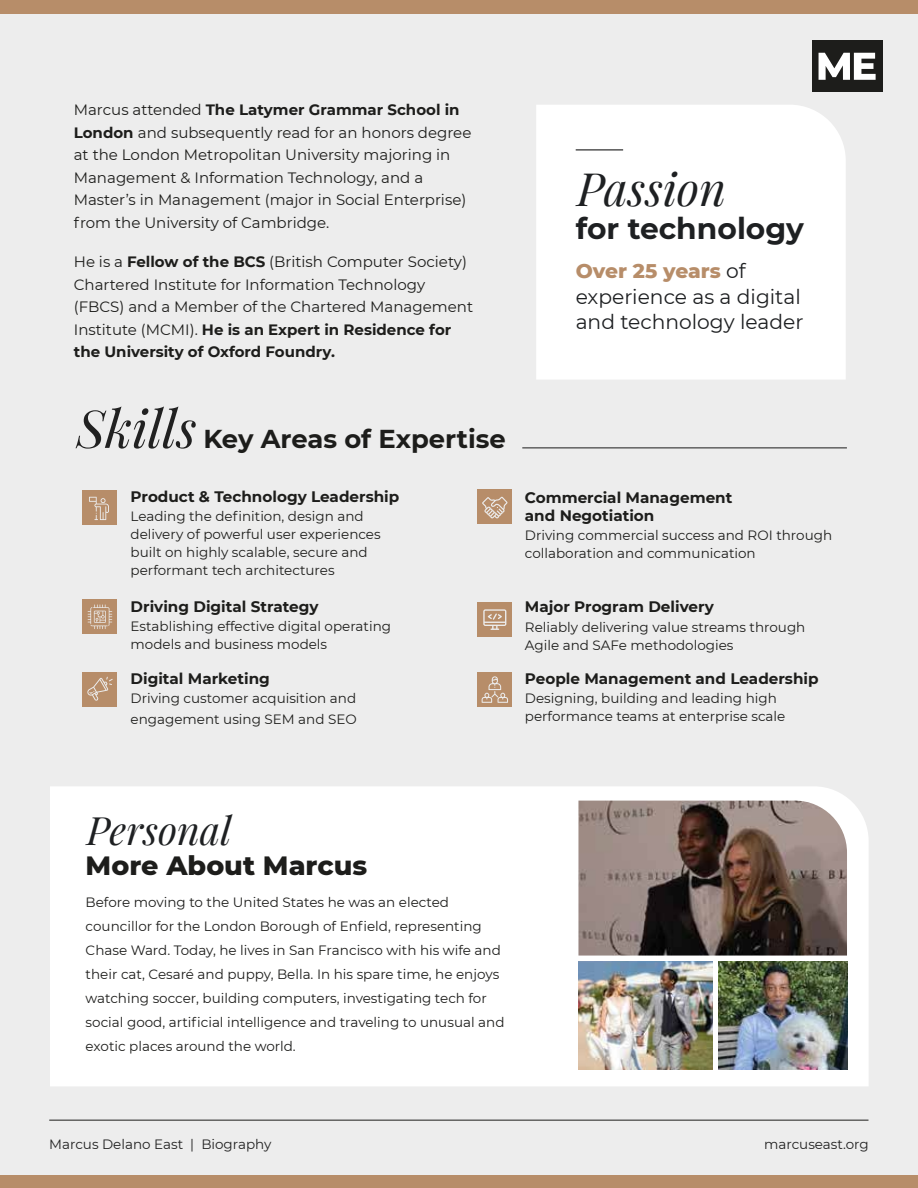
<style>
.page{position:relative;width:918px;height:1188px;background:#ededed}
.page>*{position:absolute;margin:0;border:0;box-sizing:border-box;transform-origin:0 0}
.t1{font:italic 46.05px "Playfair Display";color:#1e2022}
.t2{font:italic 39.15px "Playfair Display";color:#1e2022}
.t3{font:700 29.7px "Montserrat";color:#1e2022}
.t4{font:800 27px "Montserrat";color:#1d1d1b}
.t5{font:700 25.8px "Montserrat";color:#1d1d1b}
.t6{font:20.25px/25.5px "Montserrat";color:#1e2022}
.t7{font:700 15.15px/18.3px "Montserrat";color:#1d1d1b}
.t8{font:15px/22.5px "Montserrat";color:#1d1d1b}
.t9{font:13.5px/18px "Montserrat";color:#1d1d1b}
.t10{font:13.5px "Montserrat";color:#212121}
.s1{font-weight:700}
.s2{font-family:"Playfair Display";font-weight:400;font-style:italic;font-size:52.05px;color:#212121}
.s3{font-weight:800;color:#b78d69}
</style>
<div class="page">
<div style="left:0;top:0;width:918px;height:13px;background:#b78d69"></div>
<div style="left:0;top:1176px;width:918px;height:12px;background:#b78d69"></div>
<div style="left:83px;top:490px;width:34px;height:34px;background:#b78d69"></div>
<svg style="left:89px;top:497px;width:20px;height:23px"></svg>
<div style="left:83px;top:600px;width:34px;height:34px;background:#b78d69"></div>
<svg style="left:88px;top:605px;width:24px;height:24px"></svg>
<div style="left:83px;top:673px;width:34px;height:34px;background:#b78d69"></div>
<svg style="left:87px;top:677px;width:26px;height:24px"></svg>
<div style="left:478px;top:602px;width:34px;height:35px;background:#b78d69"></div>
<svg style="left:483px;top:609px;width:23px;height:21px"></svg>
<div style="left:478px;top:672px;width:34px;height:35px;background:#b78d69"></div>
<svg style="left:482px;top:676px;width:26px;height:27px"></svg>
<div style="left:478px;top:490px;width:34px;height:34px;background:#b78d69"></div>
<svg style="left:482px;top:497px;width:26px;height:21px"></svg>
<div style="left:536px;top:105px;width:310px;height:274px;background:#fff"></div>
<hr style="left:576px;top:149px;width:47px;height:1px;background:#212121">
<hr style="left:522px;top:447px;width:325px;height:1px;background:#212121">
<div style="left:50px;top:786px;width:819px;height:300px;background:#fff"></div>
<img style="left:578px;top:801px;width:269px;height:155px">
<img style="left:578px;top:961px;width:134px;height:108px">
<img style="left:719px;top:961px;width:128px;height:109px">
<div style="left:812px;top:41px;width:71px;height:51px;background:#1d1d1b"></div>
<svg style="left:819px;top:53px;width:57px;height:27px"></svg>
<hr style="left:49px;top:1120px;width:820px;height:1px;background:#1d1d1b">
<p class="t8" style="left:74px;top:98px;width:399px">Marcus attended <span class="s1">The Latymer Grammar School in London</span> and subsequently read for an honors degree at the London Metropolitan University majoring in Management &amp; Information Technology, and a Master’s in Management (major in Social Enterprise) from the University of Cambridge.</p>
<p class="t8" style="left:74px;top:250px;width:401px">He is a <span class="s1">Fellow of the BCS</span> (British Computer Society)<br>Chartered Institute for Information Technology (FBCS) and a Member of the Chartered Management Institute (MCMI). <span class="s1">He is an Expert in Residence for the University of Oxford Foundry.</span></p>
<h3 class="t5" style="left:76px;top:420px;width:431px"><span class="s2">Skills</span> Key Areas of Expertise</h3>
<p class="t7" style="left:131px;top:487px;width:270px">Product &amp; Technology Leadership</p>
<p class="t9" style="left:131px;top:507px;width:252px">Leading the definition, design and delivery of powerful user experiences built on highly scalable, secure and performant tech architectures</p>
<p class="t7" style="left:131px;top:596px;width:189px">Driving Digital Strategy</p>
<p class="t9" style="left:131px;top:617px;width:262px">Establishing effective digital operating models and business models</p>
<p class="t7" style="left:131px;top:669px;width:141px">Digital Marketing</p>
<p class="t9" style="left:131px;top:687px;width:228px;line-height:21px">Driving customer acquisition and engagement using SEM and SEO</p>
<h1 class="t1" style="left:577px;top:153px;width:150px">Passion</h1>
<h3 class="t3" style="left:576px;top:207px;width:230px">for technology</h3>
<h3 class="t6" style="left:576px;top:257px;width:229px"><span class="s3">Over 25 years</span> of experience as a digital and technology leader</h3>
<p class="t7" style="left:525px;top:488px;width:209px">Commercial Management and Negotiation</p>
<p class="t9" style="left:525px;top:525px;width:309px">Driving commercial success and ROI through collaboration and communication</p>
<p class="t7" style="left:525px;top:596px;width:191px">Major Program Delivery</p>
<p class="t9" style="left:525px;top:618px;width:282px">Reliably delivering value streams through<br>Agile and SAFe methodologies</p>
<p class="t9" style="left:525px;top:688px;width:262px">Designing, building and leading high performance teams at enterprise scale</p>
<p class="t7" style="left:525px;top:669px;width:295px">People Management and Leadership</p>
<h2 class="t2" style="left:87px;top:800px;width:146px">Personal</h2>
<h3 class="t4" style="left:86px;top:846px;width:283px">More About Marcus</h3>
<p class="t9" style="left:86px;top:889px;width:420px;line-height:24px">Before moving to the United States he was an elected councillor for the London Borough of Enfield, representing Chase Ward. Today, he lives in San Francisco with his wife and their cat, Cesaré and puppy, Bella. In his spare time, he enjoys watching soccer, building computers, investigating tech for social good, artificial intelligence and traveling to unusual and exotic places around the world.</p>
<p class="t10" style="left:49px;top:1134px;width:224px">Marcus Delano East | Biography</p>
<p class="t10" style="left:764px;top:1134px;width:106px">marcuseast.org</p>
</div>
